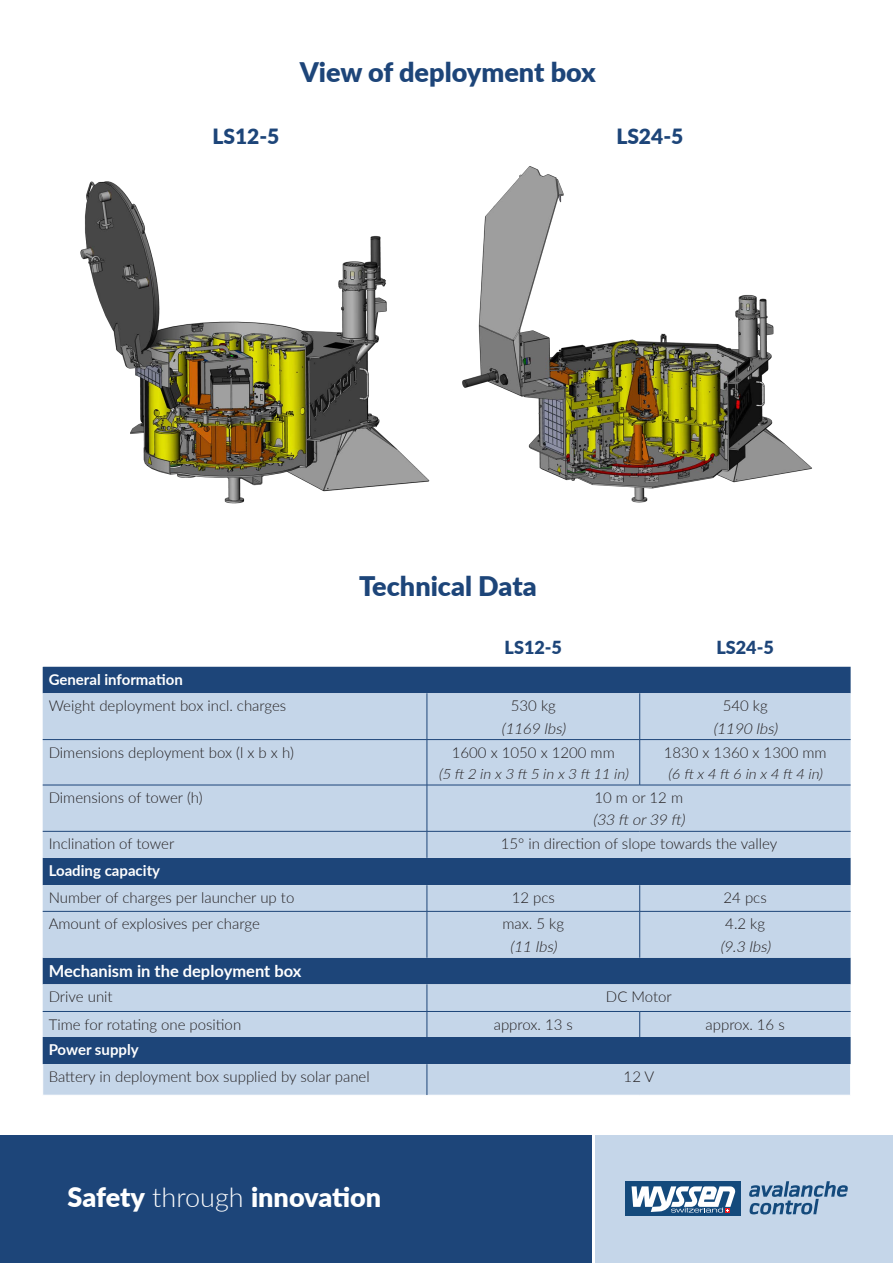
<style>
.page{position:relative;width:893px;height:1263px;background:#fff}
.page>*{position:absolute;margin:0;border:0;box-sizing:border-box;transform-origin:0 0}
.t1{font:900 27px "Lato";color:#1d4579}
.t2{font:900 27px "Lato";letter-spacing:-.005em;color:#fff}
.t3{font:900 21px "Lato";color:#1d4579}
.t4{font:900 18px "Lato";color:#1d4579}
.t5{font:700 16.5px "Lato";color:#fff}
.t6{font:300 15px "Lato";color:#231f20}
.t7{font:italic 300 15px "Lato";color:#231f20}
.t8{font:700 15px "Lato";color:#fff}
.t9{font:italic 300 14.25px "Lato";color:#231f20}
.s1{font-weight:300}
</style>
<div class="page">
<div style="left:0;top:1135px;width:591px;height:128px;background:#1d4579"></div>
<div style="left:595px;top:1135px;width:298px;height:128px;background:#c5d6e9"></div>
<div style="left:625px;top:1181px;width:115px;height:34px;background:#144a7c"></div>
<svg style="left:749px;top:1181px;width:99px;height:33px"></svg>
<svg style="left:631px;top:1186px;width:105px;height:27px"></svg>
<div style="left:43px;top:667px;width:808px;height:26px;background:#1d4579"></div>
<svg style="left:43px;top:693px;width:808px;height:402px;background:#99b0cb"></svg>
<svg style="left:43px;top:740px;width:808px;height:297px;background:#a5bbd4"></svg>
<hr style="left:850px;top:1064px;width:1px;height:31px;background:#fff">
<hr style="left:427px;top:785px;width:1px;height:46px;background:#1d4579">
<hr style="left:43px;top:831px;width:384px;height:1px;background:#1d4579">
<hr style="left:427px;top:831px;width:213px;height:1px;background:#1d4579">
<svg style="left:427px;top:831px;width:1px;height:27px"></svg>
<hr style="left:640px;top:831px;width:211px;height:1px;background:#1d4579">
<hr style="left:427px;top:740px;width:1px;height:45px;background:#1d4579">
<hr style="left:639px;top:740px;width:1px;height:45px;background:#1d4579">
<hr style="left:43px;top:785px;width:384px;height:1px;background:#1d4579">
<hr style="left:427px;top:785px;width:213px;height:1px;background:#1d4579">
<hr style="left:640px;top:785px;width:211px;height:1px;background:#1d4579">
<hr style="left:427px;top:693px;width:1px;height:46px;background:#1d4579">
<hr style="left:639px;top:693px;width:1px;height:46px;background:#1d4579">
<hr style="left:43px;top:739px;width:384px;height:1px;background:#1d4579">
<hr style="left:427px;top:739px;width:213px;height:1px;background:#1d4579">
<hr style="left:640px;top:739px;width:211px;height:1px;background:#1d4579">
<hr style="left:427px;top:911px;width:1px;height:47px;background:#1d4579">
<hr style="left:639px;top:911px;width:1px;height:47px;background:#1d4579">
<svg style="left:427px;top:885px;width:1px;height:26px"></svg>
<svg style="left:639px;top:885px;width:1px;height:26px"></svg>
<hr style="left:43px;top:911px;width:384px;height:1px;background:#1d4579">
<hr style="left:427px;top:911px;width:213px;height:1px;background:#1d4579">
<hr style="left:640px;top:911px;width:211px;height:1px;background:#1d4579">
<hr style="left:43px;top:1011px;width:384px;height:1px;background:#1d4579">
<hr style="left:427px;top:1011px;width:213px;height:1px;background:#1d4579">
<hr style="left:640px;top:1011px;width:211px;height:1px;background:#1d4579">
<svg style="left:639px;top:1012px;width:1px;height:25px"></svg>
<svg style="left:427px;top:984px;width:1px;height:53px"></svg>
<hr style="left:427px;top:1064px;width:1px;height:31px;background:#1d4579">
<img style="left:80px;top:181px;width:350px;height:323px">
<img style="left:462px;top:166px;width:350px;height:337px">
<h1 class="t1" style="left:300px;top:52px;width:298px">View of deployment box</h1>
<h2 class="t3" style="left:212px;top:121px;width:69px">LS12-5</h2>
<h2 class="t3" style="left:616px;top:121px;width:69px">LS24-5</h2>
<h1 class="t1" style="left:359px;top:565px;width:179px">Technical Data</h1>
<p class="t4" style="left:505px;top:634px;width:59px">LS12-5</p>
<p class="t4" style="left:716px;top:634px;width:59px">LS24-5</p>
<p class="t8" style="left:49px;top:668px;width:136px">General information</p>
<p class="t6" style="left:49px;top:695px;width:239px">Weight deployment box incl. charges</p>
<p class="t6" style="left:511px;top:695px;width:46px">530 kg</p>
<p class="t7" style="left:501px;top:718px;width:69px">(1169 lbs)</p>
<p class="t6" style="left:49px;top:742px;width:247px">Dimensions deployment box (l x b x h)</p>
<p class="t6" style="left:452px;top:742px;width:164px">1600 x 1050 x 1200 mm</p>
<p class="t9" style="left:438px;top:764px;width:194px">(5 ft 2 in x 3 ft 5 in x 3 ft 11 in)</p>
<p class="t6" style="left:723px;top:695px;width:46px">540 kg</p>
<p class="t7" style="left:713px;top:718px;width:69px">(1190 lbs)</p>
<p class="t6" style="left:664px;top:742px;width:164px">1830 x 1360 x 1300 mm</p>
<p class="t9" style="left:668px;top:764px;width:159px">(6 ft x 4 ft 6 in x 4 ft 4 in)</p>
<p class="t6" style="left:49px;top:787px;width:156px">Dimensions of tower (h)</p>
<p class="t6" style="left:594px;top:787px;width:90px">10 m or 12 m</p>
<p class="t7" style="left:593px;top:809px;width:97px">(33 ft or39 ft)</p>
<p class="t6" style="left:49px;top:833px;width:127px">Inclination of tower</p>
<p class="t6" style="left:501px;top:833px;width:278px">15° in direction of slope towards the valley</p>
<p class="t8" style="left:49px;top:859px;width:113px">Loading capacity</p>
<p class="t6" style="left:49px;top:887px;width:247px">Number of charges per launcher up to</p>
<p class="t6" style="left:512px;top:887px;width:45px">12 pcs</p>
<p class="t6" style="left:724px;top:887px;width:45px">24 pcs</p>
<p class="t6" style="left:49px;top:914px;width:213px">Amount of explosives per charge</p>
<p class="t6" style="left:503px;top:914px;width:63px">max. 5 kg</p>
<p class="t7" style="left:510px;top:936px;width:52px">(11 lbs)</p>
<p class="t6" style="left:725px;top:914px;width:41px">4.2 kg</p>
<p class="t7" style="left:720px;top:936px;width:55px">(9.3 lbs)</p>
<p class="t5" style="left:49px;top:959px;width:254px">Mechanism in the deployment box</p>
<p class="t6" style="left:49px;top:986px;width:66px">Drive unit</p>
<p class="t6" style="left:606px;top:986px;width:68px">DC Motor</p>
<p class="t6" style="left:49px;top:1014px;width:194px">Time for rotating one position</p>
<p class="t6" style="left:494px;top:1014px;width:81px">approx. 13 s</p>
<p class="t6" style="left:706px;top:1014px;width:81px">approx. 16 s</p>
<p class="t8" style="left:49px;top:1038px;width:91px">Power supply</p>
<p class="t6" style="left:49px;top:1066px;width:323px">Battery in deployment box supplied by solar panel</p>
<p class="t6" style="left:624px;top:1066px;width:32px">12 V</p>
<h1 class="t2" style="left:68px;top:1177px;width:315px">Safety <span class="s1">through</span> innovation</h1>
</div>
